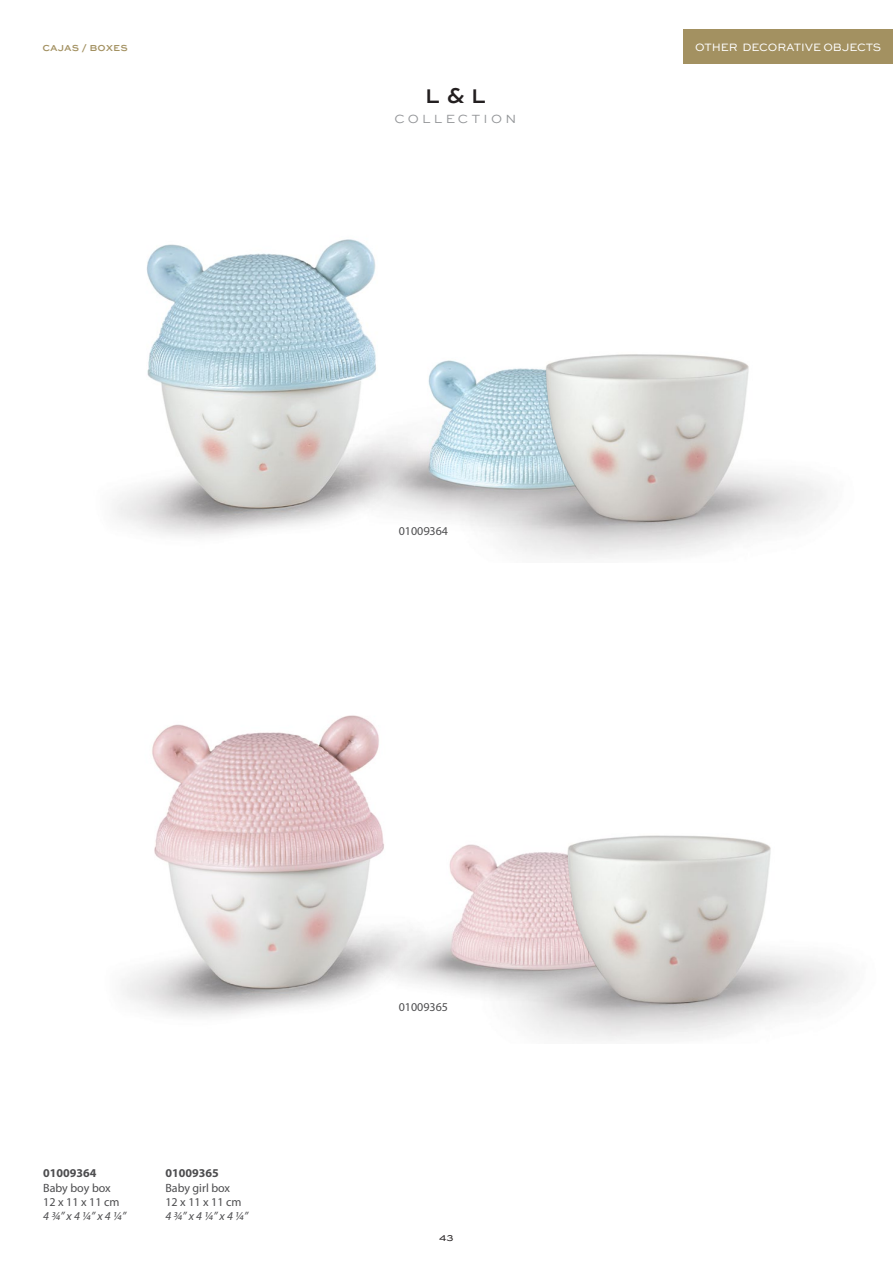
<style>
.page{position:relative;width:893px;height:1263px;background:#fff}
.page>*{position:absolute;margin:0;border:0;box-sizing:border-box;transform-origin:0 0}
.t1{font:24px "Sweet Sans Medium SC";color:#231f20}
.t2{font:15px "Sweet Sans Light SC";letter-spacing:.175em;color:#939598}
.t3{font:12px/14.4px "Myriad Pro";color:#4d4d4f}
.t4{font:italic 12px "Myriad Pro";color:#4d4d4f}
.t5{font:700 12px "Myriad Pro";color:#4d4d4f}
.t6{font:11.25px "Sweet Sans SC";letter-spacing:-.01em;color:#fff}
.t7{font:10.5px "Sweet Sans Medium SC";color:#a39161}
.t8{font:10.5px "Sweet Sans SC";color:#231f20}
</style>
<div class="page">
<img style="left:114px;top:239px;width:262px;height:297px">
<img style="left:122px;top:715px;width:257px;height:302px">
<img style="left:351px;top:751px;width:97px;height:266px">
<img style="left:448px;top:835px;width:400px;height:206px">
<img style="left:567px;top:836px;width:204px;height:168px">
<img style="left:331px;top:292px;width:96px;height:244px">
<img style="left:427px;top:360px;width:399px;height:199px">
<img style="left:546px;top:354px;width:203px;height:168px">
<div style="left:684px;top:30px;width:209px;height:34px;background:#a39161"></div>
<p class="t7" style="left:43px;top:41px;width:87px">CAJAS / BOXES</p>
<p class="t6" style="left:695px;top:41px;width:188px">OTHER DECORATIVE OBJECTS</p>
<h1 class="t1" style="left:425px;top:81px;width:63px">L&amp;L</h1>
<p class="t2" style="left:394px;top:109px;width:124px">collection</p>
<p class="t3" style="left:399px;top:524px;width:51px">01009364</p>
<p class="t5" style="left:43px;top:1165px;width:55px">01009364</p>
<p class="t3" style="left:43px;top:1180px;width:78px">Baby boy box<br>12 x 11 x 11 cm</p>
<p class="t4" style="left:43px;top:1209px;width:84px">4 3/4” x 4 1/4” x 4 1/4”</p>
<p class="t5" style="left:165px;top:1165px;width:55px">01009365</p>
<p class="t3" style="left:165px;top:1180px;width:78px">Baby girl box<br>12 x 11 x 11 cm</p>
<p class="t4" style="left:165px;top:1209px;width:84px">4 3/4” x 4 1/4” x 4 1/4”</p>
<p class="t3" style="left:399px;top:1000px;width:51px">01009365</p>
<p class="t8" style="left:439px;top:1232px;width:16px">43</p>
</div>
